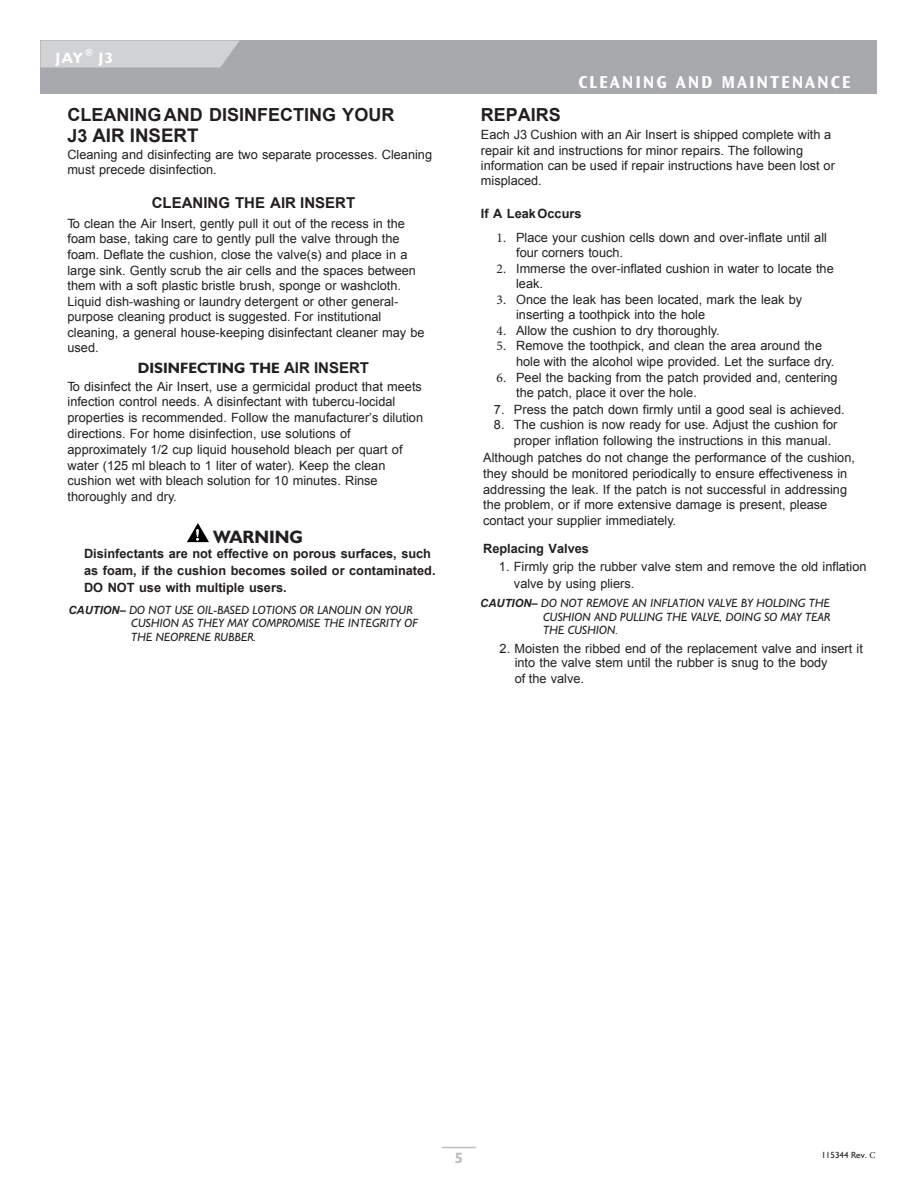
<style>
.page{position:relative;width:918px;height:1188px;background:#fff}
.page>*{position:absolute;margin:0;border:0;box-sizing:border-box;transform-origin:0 0}
.t1{font:700 18.75px "Arial";color:#231f20}
.t2{font:700 18px "Arial";color:#231f20}
.t3{font:18px "Ocean Sans MM.648.wt.475.wd";letter-spacing:.105em;color:#fff}
.t4{font:700 18px "Humanist 521 BT";color:#231f20}
.t5{font:700 15px "Humanist 521 BT";color:#231f20}
.t6{font:700 15px "Arial";color:#231f20}
.t7{font:700 15px "Humanist 521 BT";color:#fff}
.t8{font:700 15px "Humanist 521 BT";color:#bcbdc0}
.t9{font:12.75px/15.6px "Arial";color:#231f20}
.t10{font:700 12.75px/17px "Arial";color:#231f20}
.t11{font:italic 12px/13.5px "Humanist 521 BT";color:#231f20}
.t12{font:9px "Humanist 521 BT";color:#231f20}
.s1{font-size:18px}
.s2{font-family:"Arial"}
.s3{font-family:"Arial";font-weight:700;font-size:11.25px}
.s4{font-family:"Minion Pro";font-size:13.5px}
.s5{font-family:"Minion Pro"}
</style>
<div class="page">
<div style="left:40px;top:40px;width:838px;height:54px;background:#a8a9ad"></div>
<svg style="left:187px;top:542px;width:22px;height:1px"></svg>
<svg style="left:187px;top:523px;width:22px;height:19px"></svg>
<hr style="left:442px;top:1147px;width:34px;height:1px;background:#bcbdc0">
<svg style="left:40px;top:40px;width:200px;height:28px;background:#cdced0"></svg>
<p class="t7" style="left:56px;top:52px;width:59px">JAY J3</p>
<h2 class="t2" style="left:67px;top:102px;width:328px">CLEANINGAND DISINFECTING YOUR</h2>
<h1 class="t1" style="left:67px;top:123px;width:133px"><span class="s1">J3</span> AIR INSERT</h1>
<p class="t9" style="left:67px;top:147px;width:366px">Cleaning and disinfecting are two separate processes. Cleaning must precede disinfection.</p>
<p class="t6" style="left:152px;top:193px;width:205px">CLEANING THE AIR INSERT</p>
<p class="t9" style="left:67px;top:216px;width:359px">To clean the Air Insert, gently pull it out of the recess in the foam base, taking care to gently pull the valve through the foam. Deflate the cushion, close the valve(s) and place in a large sink. Gently scrub the air cells and the spaces between them with a soft plastic bristle brush, sponge or washcloth.<br>Liquid dish-washing or laundry detergent or other general&shy;purpose cleaning product is suggested. For institutional cleaning, a general house-keeping disinfectant cleaner may be used.</p>
<p class="t5" style="left:138px;top:363px;width:233px">DISINFECTING THE <span class="s2">AIR INSERT</span></p>
<p class="t9" style="left:68px;top:378px;width:357px">To disinfect the Air Insert, use a germicidal product that meets infection control needs. A disinfectant with tubercu-locidal properties is recommended. Follow the manufacturer’s dilution directions. For home disinfection, use solutions of approximately 1/2 cup liquid household bleach per quart of water (125 ml bleach to 1 liter of water). Keep the clean cushion wet with bleach solution for 10 minutes. Rinse thoroughly and dry.</p>
<h2 class="t4" style="left:213px;top:531px;width:91px">WARNING</h2>
<p class="t10" style="left:84px;top:545px;width:353px">Disinfectants are not effective on porous surfaces, such as foam, if the cushion becomes soiled or contaminated.<br>DO NOT use with multiple users.</p>
<p class="t11" style="left:131px;top:604px;width:288px;text-indent:-63px"><span class="s3">CAUTION–</span> DO NOT USE OIL-BASED LOTIONS OR LANOLIN ON YOUR<br>CUSHION AS THEY MAY COMPROMISE THE INTEGRITY OF<br>THE NEOPRENE RUBBER.</p>
<h2 class="t3" style="left:578px;top:75px;width:274px">CLEANING AND MAINTENANCE</h2>
<h2 class="t2" style="left:481px;top:102px;width:82px">REPAIRS</h2>
<p class="t9" style="left:481px;top:127px;width:356px">Each J3 Cushion with an Air Insert is shipped complete with a repair kit and instructions for minor repairs. The following information can be used if repair instructions have been lost or misplaced.</p>
<p class="t10" style="left:481px;top:205px;width:102px">If A LeakOccurs</p>
<p class="t9" style="left:516px;top:229px;width:312px;text-indent:-20px"><span class="s4">1.</span> Place your cushion cells down and over-inflate until all four corners touch.</p>
<p class="t9" style="left:516px;top:261px;width:319px;text-indent:-20px"><span class="s4">2.</span> Immerse the over-inflated cushion in water to locate the leak.</p>
<p class="t9" style="left:516px;top:292px;width:288px;text-indent:-20px"><span class="s4">3.</span> Once the leak has been located, mark the leak by inserting a toothpick into the hole</p>
<p class="t9" style="left:497px;top:323px;width:225px"><span class="s4">4.</span> Allow the cushion to dry thoroughly.</p>
<p class="t9" style="left:516px;top:338px;width:320px;text-indent:-20px"><span class="s4">5.</span> Remove the toothpick, and clean the area around the hole with the alcohol wipe provided. Let the surface dry.</p>
<p class="t9" style="left:516px;top:369px;width:323px;text-indent:-20px"><span class="s4">6.</span> Peel the backing from the patch provided and, centering the patch, place it over the hole.</p>
<p class="t9" style="left:494px;top:401px;width:352px">7. Press the patch down firmly until a good seal is achieved.</p>
<p class="t9" style="left:514px;top:417px;width:325px;text-indent:-20px">8. The cushion is now ready for use. Adjust the cushion for proper inflation following the instructions in this manual.</p>
<p class="t9" style="left:483px;top:450px;width:373px">Although patches do not change the performance of the cushion, they should be monitored periodically to ensure effectiveness in addressing the leak. If the patch is not successful in addressing the problem, or if more extensive damage is present, please contact your supplier immediately.</p>
<p class="t10" style="left:483px;top:541px;width:107px">Replacing Valves</p>
<p class="t9" style="left:514px;top:559px;width:354px;line-height:16.8px;text-indent:-15px">1. Firmly grip the rubber valve stem and remove the old inflation valve by using pliers.</p>
<p class="t11" style="left:543px;top:598px;width:289px;text-align:justify;text-indent:-63px"><span class="s3">CAUTION–</span> DO NOT REMOVE AN INFLATION VALVE BY HOLDING THE CUSHION AND PULLING THE VALVE, DOING SO MAY TEAR THE CUSHION.</p>
<p class="t9" style="left:515px;top:641px;width:350px;line-height:15.1px;text-indent:-15px">2. Moisten the ribbed end of the replacement valve and insert it into the valve stem until the rubber is snug to the body<br>of the valve.</p>
<p class="t8" style="left:455px;top:1152px;width:10px">5</p>
<p class="t12" style="left:821px;top:1152px;width:55px">115344 Rev. <span class="s5">C</span></p>
</div>
